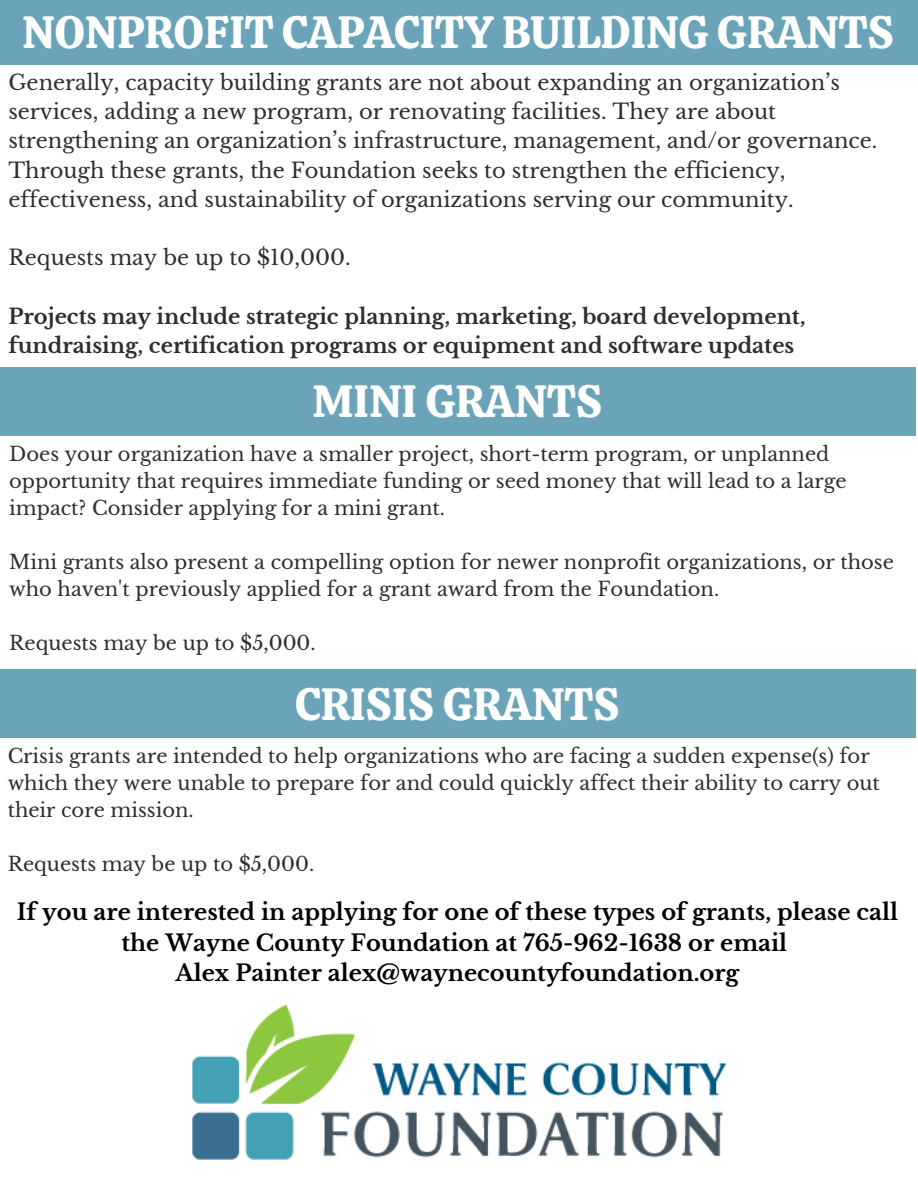
<style>
.page{position:relative;width:918px;height:1188px;background:#fff}
.page>*{position:absolute;margin:0;border:0;box-sizing:border-box;transform-origin:0 0}
.t1{font:45px "Calistoga";color:#fff}
.t2{font:700 22.5px/30.3px "Libre Baskerville";color:#000;text-align:center}
.t3{font:21px/29.2px "Libre Baskerville";color:#2e2e2a}
.t4{font:700 21px/29.2px "Libre Baskerville";color:#2e2e2a}
.t5{font:19.5px/27px "Libre Baskerville";color:#2e2e2a}
</style>
<div class="page">
<div style="left:0;top:0;width:918px;height:64px;background:#6ba4b8"></div>
<img style="left:192px;top:1004px;width:535px;height:156px">
<div style="left:0;top:367px;width:916px;height:68px;background:#6ba4b8"></div>
<div style="left:0;top:670px;width:916px;height:68px;background:#6ba4b8"></div>
<h1 class="t1" style="left:22px;top:3px;width:873px">NONPROFIT CAPACITY BUILDING GRANTS</h1>
<p class="t3" style="left:8px;top:68px;width:870px">Generally, capacity building grants are not about expanding an organization’s services, adding a new program, or renovating facilities. They are about strengthening an organization’s infrastructure, management, and/or governance.<br>Through these grants, the Foundation seeks to strengthen the efficiency, effectiveness, and sustainability of organizations serving our community.</p>
<p class="t3" style="left:8px;top:243px;width:344px">Requests may be up to $10,000.</p>
<p class="t4" style="left:8px;top:302px;width:799px">Projects may include strategic planning, marketing, board development, fundraising, certification programs or equipment and software updates</p>
<h1 class="t1" style="left:312px;top:372px;width:292px">MINI GRANTS</h1>
<p class="t5" style="left:9px;top:440px;width:839px">Does your organization have a smaller project, short-term program, or unplanned opportunity that requires immediate funding or seed money that will lead to a large impact? Consider applying for a mini grant.</p>
<p class="t5" style="left:9px;top:548px;width:886px">Mini grants also present a compelling option for newer nonprofit organizations, or those who haven't previously applied for a grant award from the Foundation.</p>
<p class="t5" style="left:9px;top:629px;width:308px">Requests may be up to $5,000.</p>
<h1 class="t1" style="left:295px;top:675px;width:326px">CRISIS GRANTS</h1>
<p class="t5" style="left:8px;top:743px;width:874px">Crisis grants are intended to help organizations who are facing a sudden expense(s) for which they were unable to prepare for and could quickly affect their ability to carry out their core mission.</p>
<p class="t5" style="left:8px;top:851px;width:308px">Requests may be up to $5,000.</p>
<p class="t2" style="left:17px;top:897px;width:883px">If you are interested in applying for one of these types of grants, please call the Wayne County Foundation at 765-962-1638 or email<br>Alex Painter alex@waynecountyfoundation.org</p>
</div>
